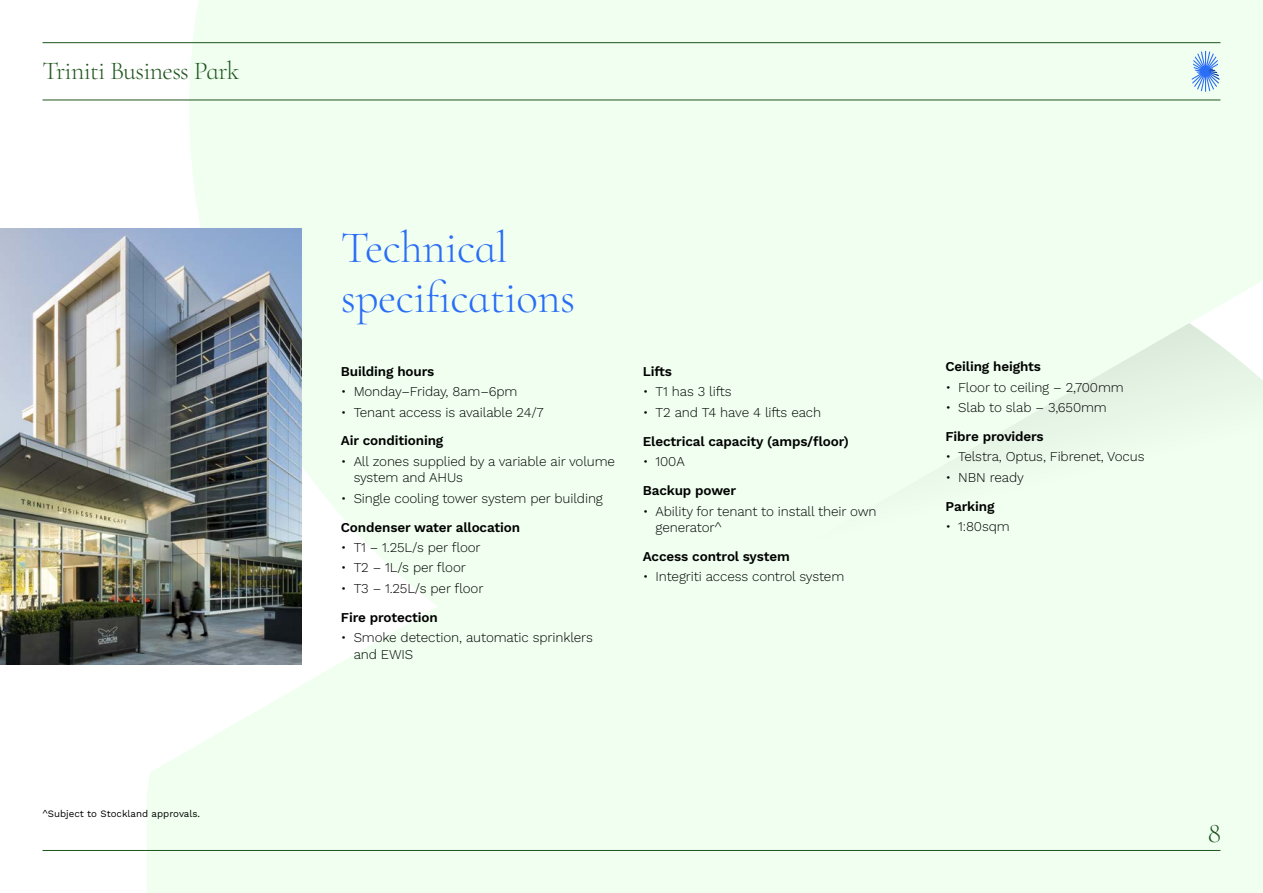
<style>
.page{position:relative;width:1263px;height:893px;background:#fff}
.page>*{position:absolute;margin:0;border:0;box-sizing:border-box;transform-origin:0 0}
.t1{font:300 45px/49.5px "Cormorant Infant";letter-spacing:-.01em;color:#2a6df6}
.t2{font:300 27px "Cormorant Infant";color:#1f551d}
.t3{font:300 25.8px "Cormorant Infant";letter-spacing:-.025em;color:#1f551d}
.t4{font:300 13.5px/16.2px "Work Sans";letter-spacing:-.01em;color:#000}
.t5{font:600 13.5px "Work Sans";letter-spacing:-.01em;color:#000}
.t6{font:9.75px "Work Sans";color:#000}
</style>
<div class="page">
<div style="left:147px;top:0;width:1116px;height:893px;background:#f0fff0"></div>
<svg style="left:813px;top:323px;width:450px;height:396px"></svg>
<hr style="left:43px;top:42px;width:1177px;height:1px;background:#1f551d">
<hr style="left:43px;top:100px;width:1177px;height:1px;background:#1f551d">
<hr style="left:43px;top:850px;width:1177px;height:1px;background:#1f551d">
<svg style="left:1192px;top:51px;width:27px;height:41px"></svg>
<img style="left:0;top:229px;width:302px;height:436px">
<h3 class="t3" style="left:43px;top:56px;width:199px">Triniti Business Park</h3>
<p class="t6" style="left:43px;top:806px;width:159px">^Subject to Stockland approvals.</p>
<h1 class="t1" style="left:341px;top:223px;width:236px">Technical specifications</h1>
<p class="t5" style="left:341px;top:361px;width:95px">Building hours</p>
<p class="t4" style="left:341px;top:383px;width:178px">• Monday–Friday, 8am–6pm</p>
<p class="t4" style="left:341px;top:403px;width:204px">• Tenant access is available 24/7</p>
<p class="t5" style="left:341px;top:431px;width:104px">Air conditioning</p>
<p class="t4" style="left:354px;top:453px;width:263px;text-indent:-13px">• All zones supplied by a variable air volume system and AHUs</p>
<p class="t4" style="left:341px;top:489px;width:263px">• Single cooling tower system per building</p>
<p class="t5" style="left:341px;top:517px;width:181px">Condenser water allocation</p>
<p class="t4" style="left:341px;top:539px;width:141px">• T1 – 1.25L/s per floor</p>
<p class="t4" style="left:341px;top:559px;width:126px">• T2 – 1L/s per floor</p>
<p class="t4" style="left:341px;top:580px;width:144px">• T3 – 1.25L/s per floor</p>
<p class="t5" style="left:341px;top:607px;width:99px">Fire protection</p>
<p class="t4" style="left:354px;top:629px;width:241px;text-indent:-13px">• Smoke detection, automatic sprinklers and EWIS</p>
<p class="t5" style="left:643px;top:361px;width:31px">Lifts</p>
<p class="t4" style="left:643px;top:383px;width:90px">• T1 has 3 lifts</p>
<p class="t4" style="left:643px;top:403px;width:180px">• T2 and T4 have 4 lifts each</p>
<p class="t5" style="left:643px;top:431px;width:208px">Electrical capacity (amps/floor)</p>
<p class="t4" style="left:643px;top:453px;width:43px">• 100A</p>
<p class="t5" style="left:643px;top:480px;width:95px">Backup power</p>
<p class="t4" style="left:656px;top:502px;width:222px;text-indent:-13px">• Ability for tenant to install their own generator^</p>
<p class="t5" style="left:643px;top:546px;width:148px">Access control system</p>
<p class="t4" style="left:643px;top:568px;width:203px">• Integriti access control system</p>
<p class="t5" style="left:945px;top:356px;width:97px">Ceiling heights</p>
<p class="t4" style="left:945px;top:378px;width:180px">• Floor to ceiling – 2,700mm</p>
<p class="t4" style="left:945px;top:399px;width:163px">• Slab to slab – 3,650mm</p>
<p class="t5" style="left:945px;top:426px;width:100px">Fibre providers</p>
<p class="t4" style="left:945px;top:448px;width:200px">• Telstra, Optus, Fibrenet, Vocus</p>
<p class="t4" style="left:945px;top:469px;width:80px">• NBN ready</p>
<p class="t5" style="left:945px;top:496px;width:51px">Parking</p>
<p class="t4" style="left:945px;top:518px;width:66px">• 1:80sqm</p>
<h2 class="t2" style="left:1208px;top:817px;width:15px">8</h2>
</div>
